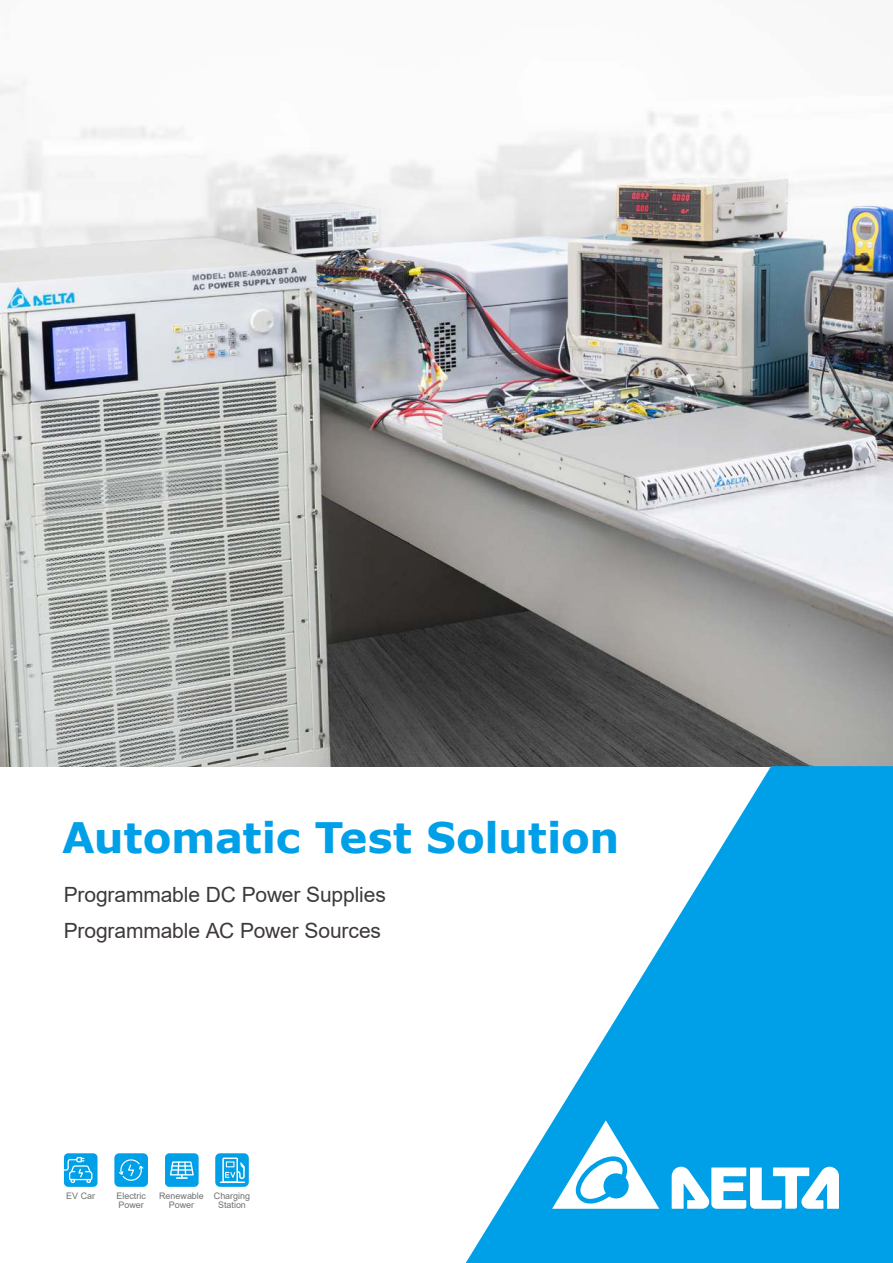
<style>
.page{position:relative;width:893px;height:1263px;background:#fff}
.page>*{position:absolute;margin:0;border:0;box-sizing:border-box;transform-origin:0 0}
.t1{font:700 42px "Verdana";letter-spacing:-.01em;color:#00a0e8}
.t2{font:21px/36px "Arial";letter-spacing:-.005em;color:#3e3a39}
.t3{font:9px/9px "Arial";color:#717071;text-align:center}
</style>
<div class="page">
<img style="left:0;top:82px;width:893px;height:684px">
<svg style="left:466px;top:766px;width:427px;height:497px;fill:#00a0e8"></svg>
<svg style="left:672px;top:1167px;width:167px;height:42px"></svg>
<svg style="left:552px;top:1120px;width:107px;height:89px"></svg>
<div style="left:64px;top:1153px;width:33px;height:34px;background:#00a0e8;border-radius:4px"></div>
<svg style="left:63px;top:1156px;width:30px;height:28px"></svg>
<div style="left:165px;top:1153px;width:34px;height:34px;background:#00a0e8;border-radius:4px"></div>
<svg style="left:169px;top:1161px;width:25px;height:18px"></svg>
<div style="left:114px;top:1153px;width:34px;height:34px;background:#00a0e8;border-radius:5px"></div>
<svg style="left:119px;top:1159px;width:25px;height:22px"></svg>
<div style="left:215px;top:1153px;width:34px;height:34px;background:#00a0e8;border-radius:5px"></div>
<hr style="left:220px;top:1181px;width:24px;height:2px;background:#fff">
<svg style="left:222px;top:1157px;width:24px;height:26px"></svg>
<h1 class="t1" style="left:62px;top:814px;width:559px">Automatic Test Solution</h1>
<p class="t2" style="left:64px;top:878px;width:324px">Programmable DC Power Supplies<br>Programmable AC Power Sources</p>
<p class="t3" style="left:66px;top:1192px;width:30px">EV Car</p>
<p class="t3" style="left:117px;top:1192px;width:31px;text-align:left">Electric<br>Power</p>
<p class="t3" style="left:214px;top:1192px;width:38px">Charging<br>Station</p>
<p class="t3" style="left:159px;top:1192px;width:46px">Renewable<br>Power</p>
</div>
